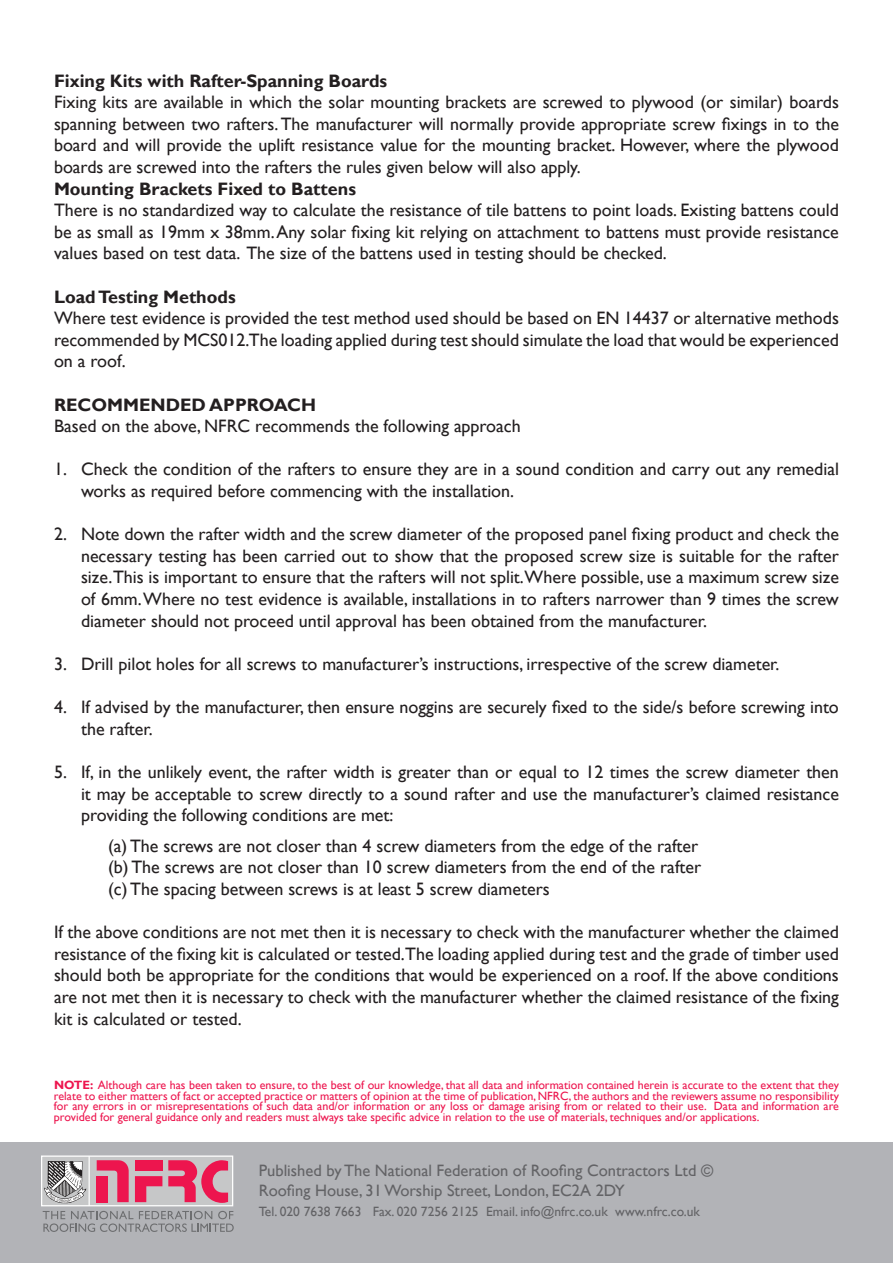
<style>
.page{position:relative;width:893px;height:1263px;background:#fff}
.page>*{position:absolute;margin:0;border:0;box-sizing:border-box;transform-origin:0 0}
.t1{font:18px/21.6px "Gill Sans";color:#231f20;text-align:justify}
.t2{font:700 18px "Gill Sans";color:#231f20}
.t3{font:16.5px/19.8px "Gill Sans";color:#636366}
.t4{font:13.5px "Gill Sans";color:#636366}
.t5{font:12px/10.5px "Gill Sans";color:#ed154e;text-align:justify}
.s1{font-weight:700}
</style>
<div class="page">
<div style="left:0;top:1142px;width:893px;height:121px;background:#b2b3b7"></div>
<div style="left:42px;top:1156px;width:191px;height:50px;background:#c6c7c8"></div>
<div style="left:41px;top:1155px;width:192px;height:51px;border:1px solid #fff"></div>
<svg style="left:97px;top:1160px;width:32px;height:42px"></svg>
<svg style="left:135px;top:1176px;width:27px;height:26px"></svg>
<div style="left:135px;top:1160px;width:27px;height:10px;background:#ed154e"></div>
<svg style="left:168px;top:1160px;width:60px;height:43px"></svg>
<hr style="left:89px;top:1156px;width:1px;height:50px;background:#fff">
<svg style="left:43px;top:1211px;width:191px;height:21px"></svg>
<svg style="left:44px;top:1161px;width:42px;height:42px"></svg>
<p class="t2" style="left:54px;top:70px;width:335px">Fixing Kits with Rafter-Spanning Boards</p>
<p class="t1" style="left:54px;top:92px;width:786px">Fixing kits are available in which the solar mounting brackets are screwed to plywood (or similar) boards spanning between two rafters. The manufacturer will normally provide appropriate screw fixings in to the board and will provide the uplift resistance value for the mounting bracket. However, where the plywood boards are screwed into the rafters the rules given below will also apply.</p>
<p class="t2" style="left:54px;top:178px;width:303px">Mounting Brackets Fixed to Battens</p>
<p class="t1" style="left:54px;top:200px;width:786px">There is no standardized way to calculate the resistance of tile battens to point loads. Existing battens could be as small as 19mm x 38mm. Any solar fixing kit relying on attachment to battens must provide resistance values based on test data. The size of the battens used in testing should be checked.</p>
<p class="t2" style="left:54px;top:286px;width:183px">Load Testing Methods</p>
<p class="t1" style="left:54px;top:308px;width:786px">Where test evidence is provided the test method used should be based on EN 14437 or alternative methods recommended by MCS012.The loading applied during test should simulate the load that would be experienced on a roof.</p>
<p class="t2" style="left:54px;top:394px;width:248px">Recomm ended Approach</p>
<p class="t1" style="left:54px;top:416px;width:468px">Based on the above, NFRC recommends the following approach</p>
<p class="t1" style="left:81px;top:459px;width:759px;text-indent:-27px">1. Check the condition of the rafters to ensure they are in a sound condition and carry out any remedial works as required before commencing with the installation.</p>
<p class="t1" style="left:81px;top:524px;width:759px;text-indent:-27px">2. Note down the rafter width and the screw diameter of the proposed panel fixing product and check the necessary testing has been carried out to show that the proposed screw size is suitable for the rafter size.This is important to ensure that the rafters will not split.Where possible, use a maximum screw size of 6mm. Where no test evidence is available, installations in to rafters narrower than 9 times the screw diameter should not proceed until approval has been obtained from the manufacturer.</p>
<p class="t1" style="left:54px;top:653px;width:727px">3. Drill pilot holes for all screws to manufacturer’s instructions, irrespective of the screw diameter.</p>
<p class="t1" style="left:81px;top:696px;width:759px;text-indent:-27px">4. If advised by the manufacturer, then ensure noggins are securely fixed to the side/s before screwing into the rafter.</p>
<p class="t1" style="left:81px;top:761px;width:759px;text-indent:-27px">5. If, in the unlikely event, the rafter width is greater than or equal to 12 times the screw diameter then it may be acceptable to screw directly to a sound rafter and use the manufacturer’s claimed resistance providing the following conditions are met:</p>
<p class="t1" style="left:108px;top:835px;width:595px;text-align:left">(a) The screws are not closer than 4 screw diameters from the edge of the rafter (b) The screws are not closer than 10 screw diameters from the end of the rafter (c) The spacing between screws is at least 5 screw diameters</p>
<p class="t1" style="left:54px;top:921px;width:786px">If the above conditions are not met then it is necessary to check with the manufacturer whether the claimed resistance of the fixing kit is calculated or tested.The loading applied during test and the grade of timber used should both be appropriate for the conditions that would be experienced on a roof. If the above conditions are not met then it is necessary to check with the manufacturer whether the claimed resistance of the fixing kit is calculated or tested.</p>
<p class="t5" style="left:54px;top:1080px;width:786px"><span class="s1">NOTE:</span> Although care has been taken to ensure, to the best of our knowledge, that all data and information contained herein is accurate to the extent that they relate to either matters of fact or accepted practice or matters of opinion at the time of publication, NFRC, the authors and the reviewers assume no responsibility for any errors in or misrepresentations of such data and/or information or any loss or damage arising from or related to their use. Data and information are provided for general guidance only and readers must always take specific advice in relation to the use of materials, techniques and/or applications.</p>
<p class="t3" style="left:259px;top:1161px;width:456px">Published by The National Federation of Roofing Contractors Ltd ©<br>Roofing House, 31 Worship Street, London, EC2A 2DY</p>
<p class="t4" style="left:259px;top:1203px;width:443px">Tel. 020 7638 7663 Fax. 020 7256 2125 Email. info@nfrc.co.uk www.nfrc.co.uk</p>
</div>
